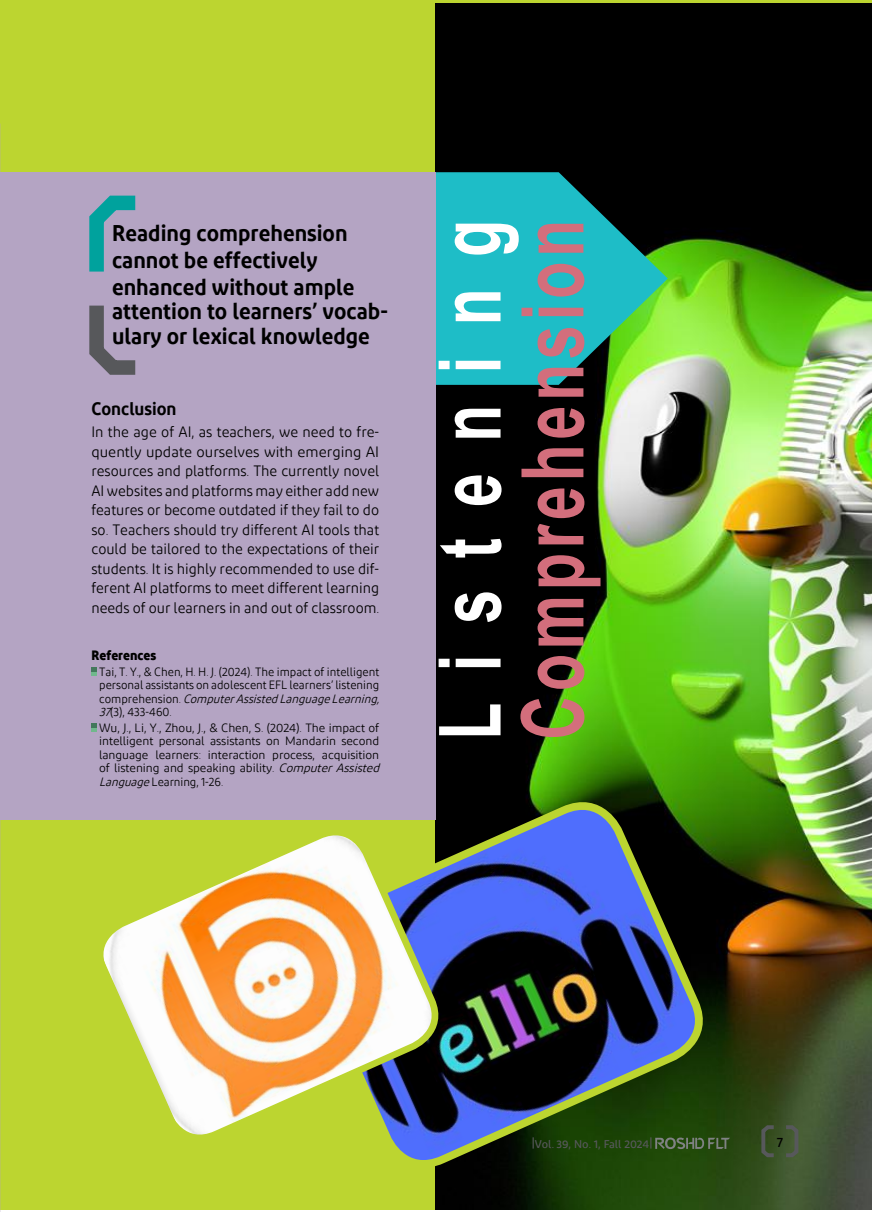
<style>
.page{position:relative;width:872px;height:1212px;background:#fff}
.page>*{position:absolute;margin:0;border:0;box-sizing:border-box;transform-origin:0 0}
.t1{font:700 86.55px "Arial Narrow";letter-spacing:.06em;color:#d36e7c;scale:.86 1}
.t2{font:700 86.55px "Arial Narrow";letter-spacing:.415em;color:#fff;scale:.86 1}
.t3{font:600 22.65px/27px "Diodrum Arabic";color:#000;scale:.95 1}
.t4{font:600 18px "Diodrum Arabic";color:#000;scale:.95 1}
.t5{font:15px/19.5px "Diodrum Arabic";color:#000;text-align:justify;scale:.95 1}
.t6{font:15px "Diodrum Arabic";color:#000}
.t7{font:15px "Diodrum Arabic";color:#000;scale:.96 1}
.t8{font:700 13.5px "Diodrum Arabic";color:#000;scale:.95 1}
.t9{font:500 13.5px "Diodrum Arabic";color:#000}
.t10{font:12px/13.5px "Diodrum Arabic";letter-spacing:-.005em;color:#000;text-align:right}
.t11{font:12px/13.5px "Diodrum Arabic";letter-spacing:-.005em;color:#000;scale:.95 1}
.t12{font:italic 12px "Diodrum Arabic";color:#000;scale:.95 1}
.t13{font:italic 12px "Diodrum Arabic";color:#000}
.t14{font:500 11.25px "Diodrum Arabic";color:#57585b}
.s1{font-style:italic}
</style>
<div class="page">
<img style="left:434px;top:3px;width:438px;height:1207px">
<div style="left:0;top:0;width:434px;height:1210px;background:#bcd530"></div>
<div style="left:0;top:172px;width:436px;height:648px;background:#b4a4c3"></div>
<svg style="left:91px;top:671px;width:6px;height:5px"></svg>
<svg style="left:91px;top:667px;width:6px;height:4px"></svg>
<svg style="left:91px;top:727px;width:6px;height:5px"></svg>
<svg style="left:91px;top:723px;width:6px;height:4px"></svg>
<svg style="left:436px;top:172px;width:232px;height:213px;background:#24a79f"></svg>
<svg style="left:410px;top:783px;width:311px;height:404px;background:#2b3f44"></svg>
<svg style="left:103px;top:812px;width:351px;height:345px"></svg>
<svg style="left:89px;top:195px;width:47px;height:180px"></svg>
<svg style="left:655px;top:1137px;width:75px;height:13px"></svg>
<svg style="left:759px;top:1123px;width:41px;height:36px"></svg>
<h2 class="t3" style="left:112px;top:220px;width:257px">Reading comprehension cannot be effectively enhanced without ample</h2>
<h2 class="t3" style="left:112px;top:322px;width:273px">ulary or lexical knowledge</h2>
<h2 class="t3" style="left:112px;top:298px;width:292px">attention to learners’ vocab-</h2>
<p class="t4" style="left:91px;top:399px;width:91px">Conclusion</p>
<p class="t6" style="left:91px;top:443px;width:289px">quently update ourselves with emerging AI</p>
<p class="t7" style="left:91px;top:423px;width:301px">In the age of AI, as teachers, we need to fre-</p>
<p class="t5" style="left:91px;top:461px;width:304px">resources and platforms. The currently novel AI websites and platforms may either add new features or become outdated if they fail to do so. Teachers should try different AI tools that could be tailored to the expectations of their</p>
<p class="t5" style="left:91px;top:578px;width:304px">ferent AI platforms to meet different learning</p>
<p class="t5" style="left:91px;top:559px;width:304px">students isIt. highly recommended to use dif-</p>
<p class="t5" style="left:91px;top:598px;width:304px">needs of our learners in and out of classroom.</p>
<p class="t8" style="left:91px;top:647px;width:70px">References</p>
<p class="t11" style="left:99px;top:665px;width:296px">Tai Y.T, ., &amp; Chen H, H. (.J. 2024 .) The impact of intelligent personal assistants on adolescent EFL learners’ listening</p>
<p class="t12" style="left:377px;top:691px;width:10px">,</p>
<p class="t11" style="left:110px;top:692px;width:138px;text-indent:-11px">comprehension. <span class="s1">Computer </span>, (3) 433-460.</p>
<p class="t12" style="left:236px;top:691px;width:52px">Assisted</p>
<p class="t12" style="left:332px;top:691px;width:56px">Learning</p>
<p class="t12" style="left:279px;top:691px;width:61px">Language</p>
<p class="t12" style="left:99px;top:705px;width:20px">37</p>
<p class="t10" style="left:99px;top:721px;width:282px">Wu . ,J, Li Y, ., Zhou . ,J, &amp; Chen (.S, 2024 .) The impact of intelligent personal assistants on Mandarin second acquisition</p>
<p class="t10" style="left:99px;top:748px;width:51px">language</p>
<p class="t10" style="left:155px;top:748px;width:47px">learners:</p>
<p class="t10" style="left:208px;top:748px;width:59px">interaction</p>
<p class="t10" style="left:272px;top:748px;width:44px">process,</p>
<p class="t10" style="left:152px;top:761px;width:188px;text-align:left;text-indent:-52px">of listening and speaking a b i l i ty . <span class="s1">Computer<br></span>Learning, 1-26.</p>
<p class="t13" style="left:336px;top:761px;width:51px">Assisted</p>
<p class="t12" style="left:99px;top:775px;width:61px">Language</p>
<h1 class="t2" style="left:404px;top:740px;width:606px;rotate:-90deg">Listening</h1>
<h1 class="t1" style="left:487px;top:740px;width:606px;rotate:-90deg">Comprehension</h1>
<p class="t14" style="left:532px;top:1135px;width:5px">|</p>
<p class="t14" style="left:649px;top:1135px;width:5px">|</p>
<p class="t14" style="left:535px;top:1137px;width:116px">Vol. 39, No. 1, Fall 2024</p>
<p class="t9" style="left:776px;top:1134px;width:8px">7</p>
</div>
